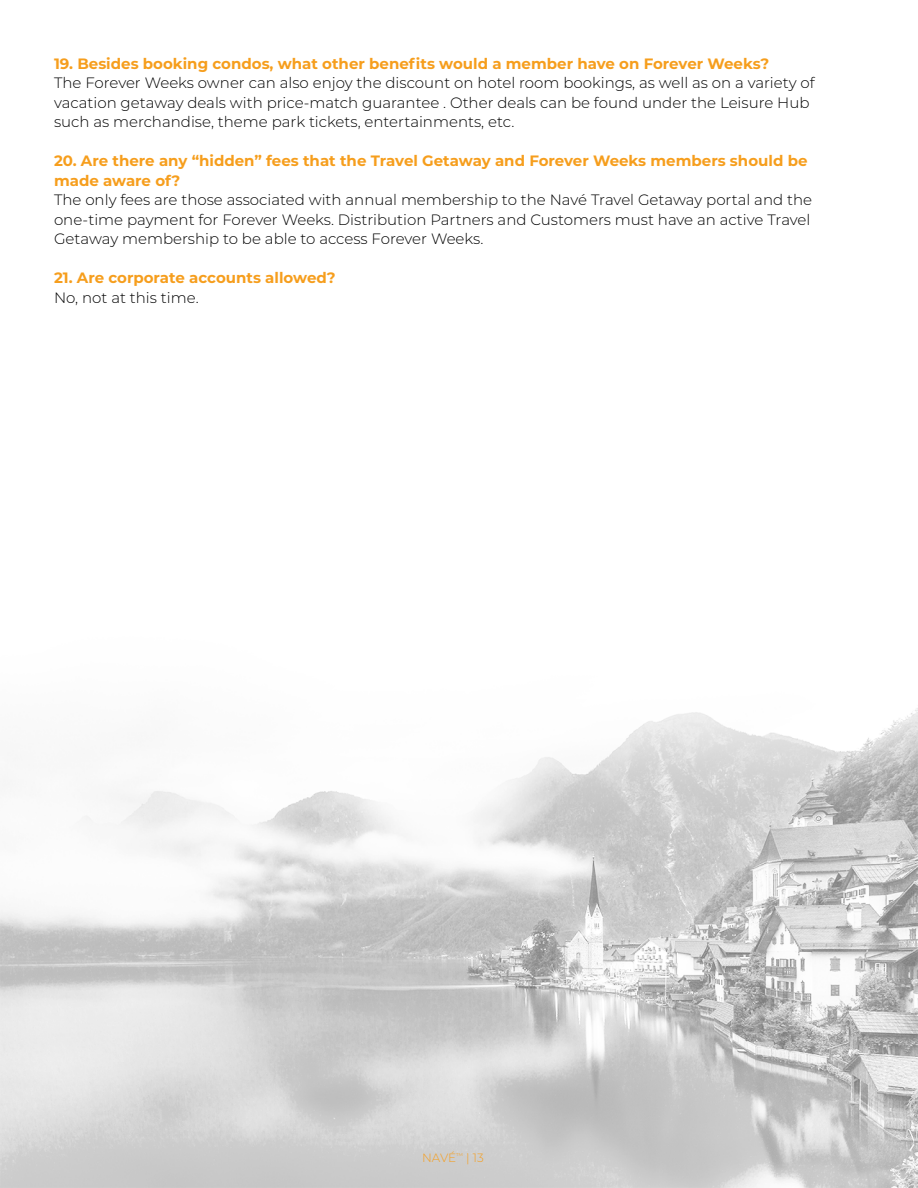
<style>
.page{position:relative;width:918px;height:1188px;background:#fff}
.page>*{position:absolute;margin:0;border:0;box-sizing:border-box;transform-origin:0 0}
.t1{font:300 15px "Montserrat";color:#000}
.t2{font:700 15px "Montserrat";color:#f69e1d}
.t3{font:300 12px "Montserrat";letter-spacing:-.01em;color:#f69e1d}
</style>
<div class="page">
<img style="left:0;top:708px;width:918px;height:480px">
<p class="t2" style="left:54px;top:52px;width:717px">19. Besides booking condos, what other benefits would a member have on Forever Weeks?</p>
<p class="t1" style="left:54px;top:73px;width:762px">The Forever Weeks owner can also enjoy the discount on hotel room bookings, as well as on a variety of</p>
<p class="t1" style="left:54px;top:92px;width:757px">vacation getaway deals with price-match guarantee . Other deals can be found under the Leisure Hub</p>
<p class="t1" style="left:54px;top:112px;width:462px">such as merchandise, theme park tickets, entertainments, etc.</p>
<p class="t2" style="left:54px;top:150px;width:755px">20. Are there any “hidden” fees that the Travel Getaway and Forever Weeks members should be</p>
<p class="t2" style="left:54px;top:169px;width:128px">made aware of?</p>
<p class="t1" style="left:54px;top:190px;width:760px">The only fees are those associated with annual membership to the Navé Travel Getaway portal and the</p>
<p class="t1" style="left:54px;top:209px;width:758px">one-time payment for Forever Weeks. Distribution Partners and Customers must have an active Travel</p>
<p class="t1" style="left:54px;top:229px;width:431px">Getaway membership to be able to access Forever Weeks.</p>
<p class="t2" style="left:54px;top:267px;width:283px">21. Are corporate accounts allowed?</p>
<p class="t1" style="left:54px;top:287px;width:146px">No, not at this time.</p>
<p class="t3" style="left:422px;top:1150px;width:63px">NAVÉ<sup>™</sup> | 13</p>
</div>
